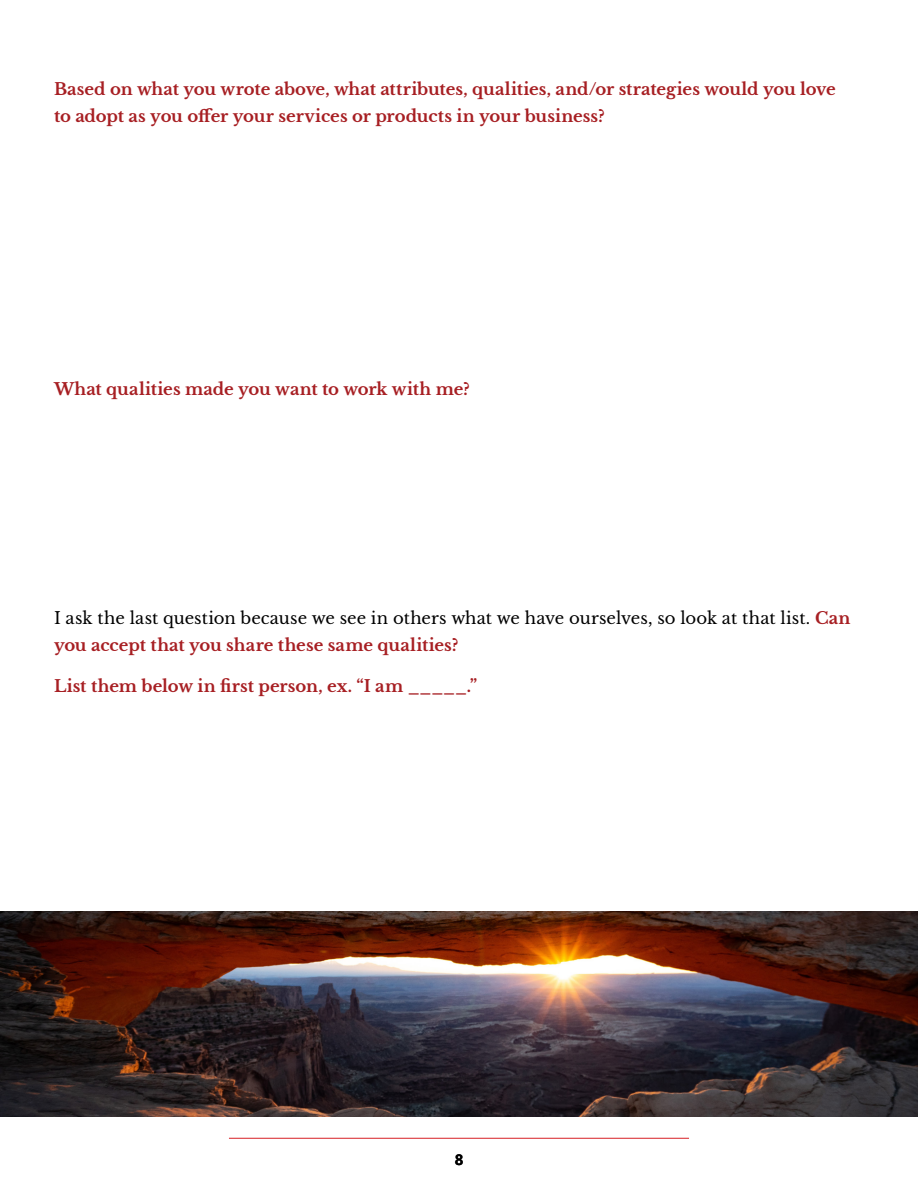
<style>
.page{position:relative;width:918px;height:1188px;background:#fff}
.page>*{position:absolute;margin:0;border:0;box-sizing:border-box;transform-origin:0 0}
.t1{font:700 16.5px/27px "Libre Baskerville";letter-spacing:-.005em;color:#a71f23}
.t2{font:16.5px/27px "Libre Baskerville";color:#000}
.t3{font:700 15px "Segoe UI";color:#000}
.s1{font-weight:700;color:#a71f23}
</style>
<div class="page">
<img style="left:0;top:912px;width:918px;height:204px">
<hr style="left:229px;top:1138px;width:460px;height:1px;background:#d71d24">
<p class="t1" style="left:54px;top:75px;width:783px">Based on what you wrote above, what attributes, qualities, and/or strategies would you love to adopt as you offer your services or products in your business?</p>
<p class="t1" style="left:54px;top:376px;width:417px">What qualities made you want to work with me?</p>
<p class="t2" style="left:54px;top:605px;width:798px">I ask the last question because we see in others what we have ourselves, so look at that list. <span class="s1">Can you accept that you share these same qualities?</span></p>
<p class="t1" style="left:54px;top:672px;width:425px">List them below in first person, ex. “I am _____.”</p>
<p class="t3" style="left:455px;top:1146px;width:10px">8</p>
</div>
